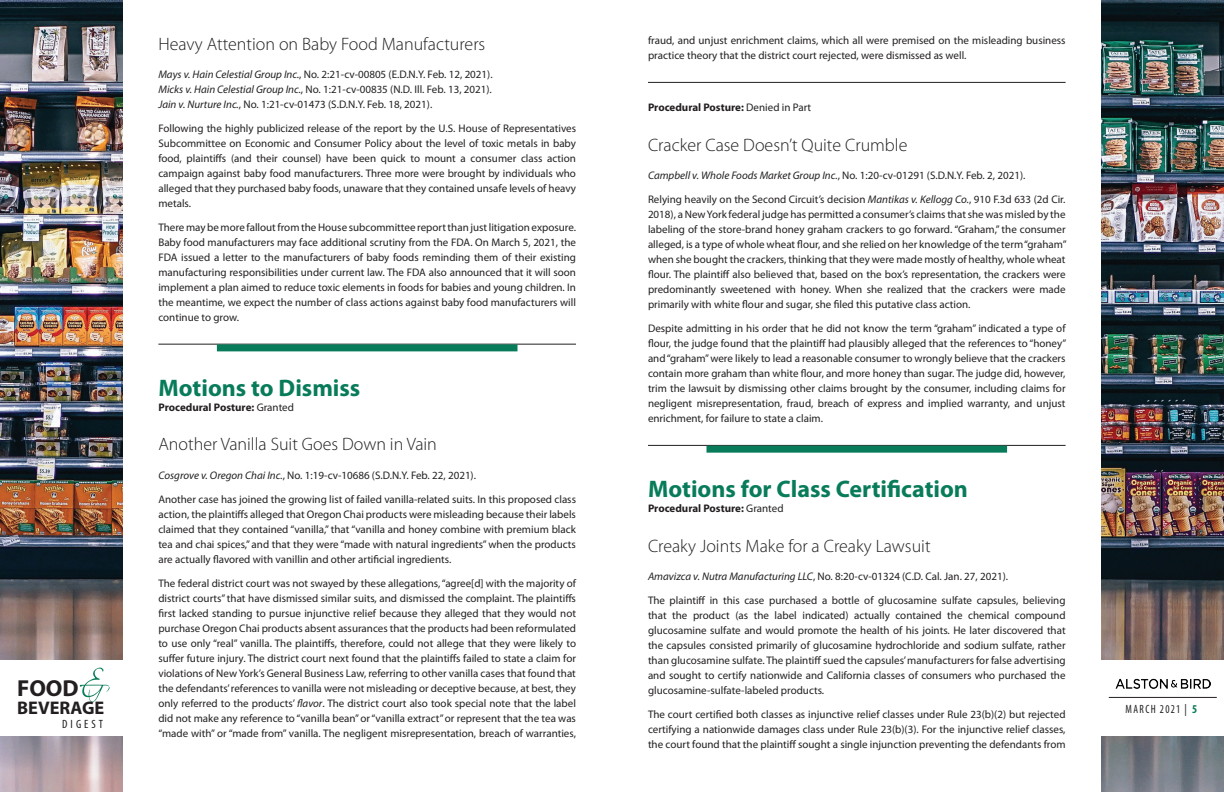
<style>
.page{position:relative;width:1224px;height:792px;background:#fff}
.page>*{position:absolute;margin:0;border:0;box-sizing:border-box;transform-origin:0 0}
.t1{font:700 24px "Myriad Pro";color:#087c5a}
.t2{font:700 23.2px "Myriad Pro";color:#231f20}
.t3{font:700 18.3px "Myriad Pro";color:#231f20}
.t4{font:300 18px "Myriad Pro";color:#231f20}
.t5{font:condensed 12px "Myriad Pro";letter-spacing:.13em;color:#231f20;scale:.9 1}
.t6{font:condensed 12px "Myriad Pro";letter-spacing:.13em;color:#231f20}
.t7{font:11px/15px "Myriad Pro";color:#231f20;text-align:justify}
.t8{font:700 11px "Myriad Pro";color:#231f20}
.s1{font-style:italic}
.s2{font-weight:400}
.s3{font-weight:700;color:#087c5a}
</style>
<div class="page">
<img style="left:0;top:0;width:122px;height:792px">
<img style="left:1102px;top:0;width:122px;height:792px">
<div style="left:0;top:660px;width:125px;height:75px;background:#fff"></div>
<svg style="left:80px;top:668px;width:30px;height:34px"></svg>
<div style="left:1096px;top:660px;width:128px;height:75px;background:#fff"></div>
<hr style="left:1109px;top:697px;width:108px;height:1px;background:#231f20">
<img style="left:1115px;top:678px;width:96px;height:11px">
<hr style="left:158px;top:344px;width:418px;height:1px;background:#231f20">
<div style="left:217px;top:344px;width:301px;height:7px;background:#087c5a"></div>
<hr style="left:648px;top:82px;width:418px;height:1px;background:#231f20">
<hr style="left:648px;top:445px;width:418px;height:1px;background:#231f20">
<div style="left:706px;top:446px;width:301px;height:7px;background:#087c5a"></div>
<h2 class="t2" style="left:17px;top:673px;width:63px">FOOD</h2>
<h3 class="t3" style="left:17px;top:696px;width:89px">BEVERAGE</h3>
<p class="t6" style="left:62px;top:716px;width:42px">DIGEST</p>
<h3 class="t4" style="left:158px;top:33px;width:328px">Heavy Attention on Baby Food Manufacturers</h3>
<p class="t7" style="left:158px;top:67px;width:336px"><span class="s1">Mays v. Hain Celestial Group Inc.</span>, No. 2:21-cv-00805 (E.D.N.Y. Feb. 12, 2021).<br><span class="s1">Micks v. Hain Celestial Group Inc.</span>, No. 1:21-cv-00835 (N.D. Ill. Feb. 13, 2021).<br><span class="s1">Jain v. Nurture Inc.</span>, No. 1:21-cv-01473 (S.D.N.Y. Feb. 18, 2021).</p>
<p class="t7" style="left:158px;top:121px;width:419px">Following the highly publicized release of the report by the U.S. House of Representatives Subcommittee on Economic and Consumer Policy about the level of toxic metals in baby food, plaintiffs (and their counsel) have been quick to mount a consumer class action campaign against baby food manufacturers. Three more were brought by individuals who alleged that they purchased baby foods, unaware that they contained unsafe levels of heavy metals.</p>
<p class="t7" style="left:158px;top:220px;width:419px">There may be more fallout from the House subcommittee report than just litigation exposure.<br>Baby food manufacturers may face additional scrutiny from the FDA. On March 5, 2021, the FDA issued a letter to the manufacturers of baby foods reminding them of their existing manufacturing responsibilities under current law. The FDA also announced that it will soon implement a plan aimed to reduce toxic elements in foods for babies and young children. In the meantime, we expect the number of class actions against baby food manufacturers will continue to grow.</p>
<h1 class="t1" style="left:158px;top:372px;width:204px">Motions to Dismiss</h1>
<p class="t8" style="left:158px;top:400px;width:137px">Procedural Posture: <span class="s2">Granted</span></p>
<h3 class="t4" style="left:158px;top:433px;width:280px">Another Vanilla Suit Goes Down in Vain</h3>
<p class="t7" style="left:158px;top:463px;width:419px;line-height:24px"><span class="s1">Cosgrove v. Oregon Chai Inc.</span>, No. 1:19-cv-10686 (S.D.N.Y. Feb. 22, 2021).<br>Another case has joined the growing list of failed vanilla-related suits. In this proposed class</p>
<p class="t7" style="left:158px;top:506px;width:419px">action, the plaintiffs alleged that Oregon Chai products were misleading because their labels claimed that they contained “vanilla,” that “vanilla and honey combine with premium black tea and chai spices,” and that they were “made with natural ingredients” when the products are actually flavored with vanillin and other artificial ingredients.</p>
<p class="t7" style="left:158px;top:575px;width:419px">The federal district court was not swayed by these allegations, “agree[d] with the majority of district courts” that have dismissed similar suits, and dismissed the complaint. The plaintiffs first lacked standing to pursue injunctive relief because they alleged that they would not purchase Oregon Chai products absent assurances that the products had been reformulated to use only “real” vanilla. The plaintiffs, therefore, could not allege that they were likely to suffer future injury. The district court next found that the plaintiffs failed to state a claim for violations of New York’s General Business Law, referring to other vanilla cases that found that the defendants’ references to vanilla were not misleading or deceptive because, at best, they only referred to the products’ <span class="s1">flavor</span>. The district court also took special note that the label did not make any reference to “vanilla bean” or “vanilla extract” or represent that the tea was “made with” or “made from” vanilla. The negligent misrepresentation, breach of warranties,</p>
<p class="t7" style="left:648px;top:33px;width:419px">fraud, and unjust enrichment claims, which all were premised on the misleading business practice theory that the district court rejected, were dismissed as well.</p>
<p class="t8" style="left:648px;top:100px;width:165px">Procedural Posture: <span class="s2">Denied in Part</span></p>
<h3 class="t4" style="left:648px;top:134px;width:261px">Cracker Case Doesn’t Quite Crumble</h3>
<p class="t7" style="left:648px;top:163px;width:419px;line-height:24px"><span class="s1">Campbell v. Whole Foods Market Group Inc.</span>, No. 1:20-cv-01291 (S.D.N.Y. Feb. 2, 2021).<br>Relying heavily on the Second Circuit’s decision <span class="s1">Mantikas v. Kellogg Co.</span>, 910 F.3d 633 (2d Cir.</p>
<p class="t7" style="left:648px;top:207px;width:420px">2018), a New York federal judge has permitted a consumer’s claims that she was misled by the labeling of the store-brand honey graham crackers to go forward. “Graham,” the consumer alleged, is a type of whole wheat flour, and she relied on her knowledge of the term “graham” when she bought the crackers, thinking that they were made mostly of healthy, whole wheat flour. The plaintiff also believed that, based on the box’s representation, the crackers were predominantly sweetened with honey. When she realized that the crackers were made primarily with white flour and sugar, she filed this putative class action.</p>
<p class="t7" style="left:648px;top:321px;width:420px">Despite admitting in his order that he did not know the term “graham” indicated a type of flour, the judge found that the plaintiff had plausibly alleged that the references to “honey” and “graham” were likely to lead a reasonable consumer to wrongly believe that the crackers contain more graham than white flour, and more honey than sugar. The judge did, however, trim the lawsuit by dismissing other claims brought by the consumer, including claims for negligent misrepresentation, fraud, breach of express and implied warranty, and unjust enrichment, for failure to state a claim.</p>
<h1 class="t1" style="left:648px;top:473px;width:322px">Motions for Class Certification</h1>
<p class="t8" style="left:648px;top:501px;width:137px">Procedural Posture: <span class="s2">Granted</span></p>
<h3 class="t4" style="left:648px;top:535px;width:284px">Creaky Joints Make for a Creaky Lawsuit</h3>
<p class="t7" style="left:648px;top:564px;width:419px;line-height:24px"><span class="s1">Amavizca v. Nutra Manufacturing LLC</span>, No. 8:20-cv-01324 (C.D. Cal. Jan. 27, 2021).<br>The plaintiff in this case purchased a bottle of glucosamine sulfate capsules, believing</p>
<p class="t7" style="left:648px;top:608px;width:419px">that the product (as the label indicated) actually contained the chemical compound glucosamine sulfate and would promote the health of his joints. He later discovered that the capsules consisted primarily of glucosamine hydrochloride and sodium sulfate, rather than glucosamine sulfate. The plaintiff sued the capsules’ manufacturers for false advertising and sought to certify nationwide and California classes of consumers who purchased the glucosamine-sulfate-labeled products.</p>
<p class="t7" style="left:648px;top:707px;width:419px">The court certified both classes as injunctive relief classes under Rule 23(b)(2) but rejected certifying a nationwide damages class under Rule 23(b)(3). For the injunctive relief classes, the court found that the plaintiff sought a single injunction preventing the defendants from</p>
<p class="t5" style="left:1126px;top:701px;width:81px">MARCH 2021 | <span class="s3">5</span></p>
</div>
